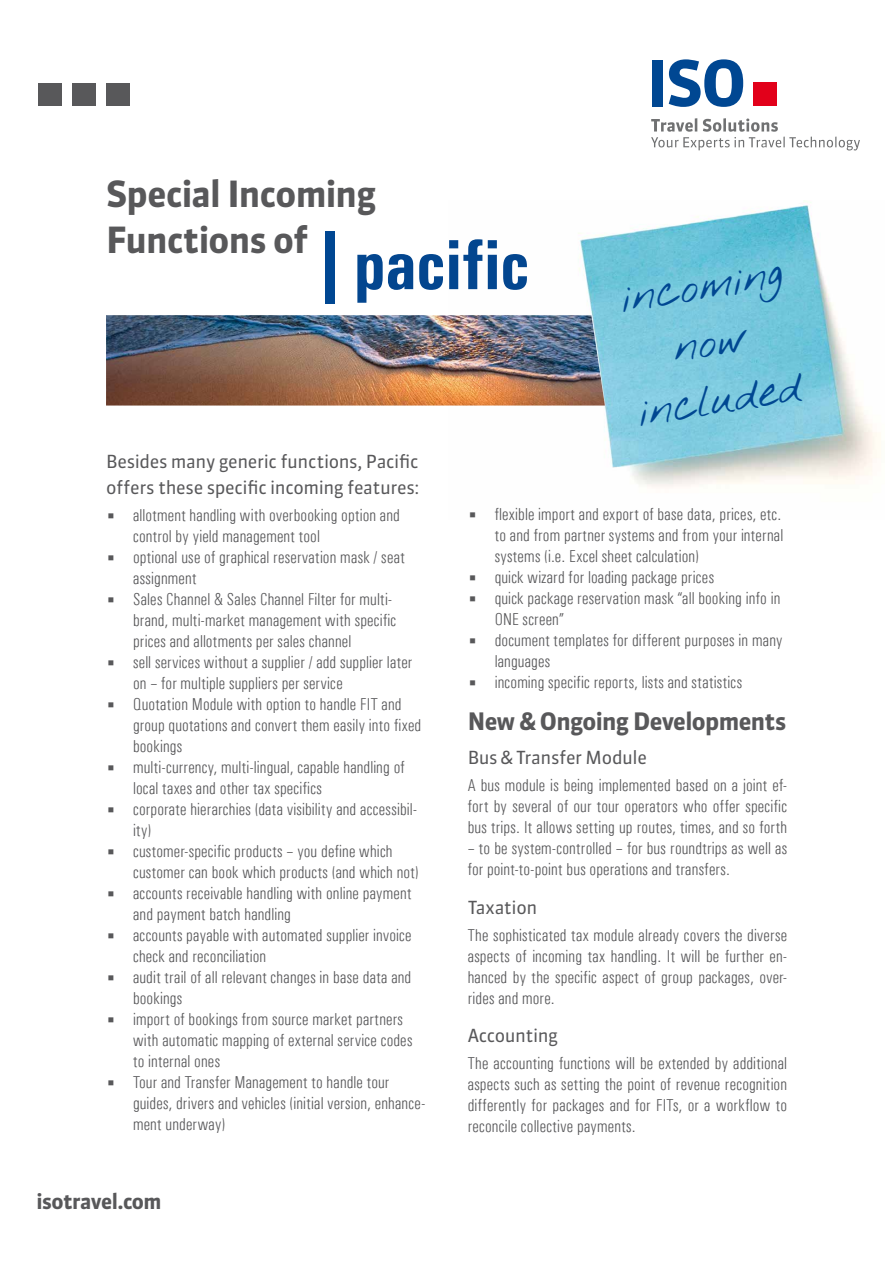
<style>
.page{position:relative;width:885px;height:1263px;background:#fff}
.page>*{position:absolute;margin:0;border:0;box-sizing:border-box;transform-origin:0 0}
.t1{font:700 36px/46.2px "Sanuk OT";letter-spacing:-.02em;color:#58585a}
.t2{font:36px/57.6px "Nothing You Could Do";color:#004792;text-align:center}
.t3{font:700 24px "Sanuk OT";letter-spacing:-.025em;color:#58585a}
.t4{font:700 21px "Sanuk OT";letter-spacing:-.025em;color:#58585a}
.t5{font:18px/25.5px "Sanuk OT";letter-spacing:-.02em;color:#58585a}
.t6{font:300 condensed 17.25px/21px "Univers";letter-spacing:.01em;color:#58585a}
.s1{font-family:"Sanuk OT";font-weight:400;font-stretch:normal;font-size:19.5px}
</style>
<div class="page">
<img style="left:448px;top:200px;width:433px;height:287px">
<div style="left:72px;top:83px;width:24px;height:23px;background:#58585a"></div>
<div style="left:38px;top:83px;width:24px;height:23px;background:#58585a"></div>
<div style="left:106px;top:83px;width:24px;height:23px;background:#58585a"></div>
<div style="left:753px;top:83px;width:23px;height:23px;background:#e2001a"></div>
<div style="left:651px;top:60px;width:11px;height:46px;background:#004792"></div>
<svg style="left:668px;top:59px;width:75px;height:48px"></svg>
<svg style="left:651px;top:118px;width:208px;height:32px"></svg>
<div style="left:325px;top:231px;width:10px;height:72px;background:#004792"></div>
<img style="left:106px;top:315px;width:498px;height:90px">
<svg style="left:357px;top:254px;width:25px;height:49px"></svg>
<svg style="left:388px;top:254px;width:25px;height:36px"></svg>
<svg style="left:419px;top:254px;width:24px;height:36px"></svg>
<svg style="left:449px;top:239px;width:48px;height:50px"></svg>
<svg style="left:503px;top:254px;width:24px;height:36px"></svg>
<h1 class="t1" style="left:106px;top:171px;width:272px">Special Incoming<br>Functions of</h1>
<p class="t5" style="left:106px;top:449px;width:315px">Besides many generic functions, Pacific offers these specific incoming features:</p>
<p class="t6" style="left:133px;top:504px;width:268px;text-indent:-27px"><span class="s1">•</span> allotment handling with overbooking option and control by yield management tool</p>
<p class="t6" style="left:133px;top:546px;width:273px;text-indent:-27px"><span class="s1">•</span> optional use of graphical reservation mask / seat assignment</p>
<p class="t6" style="left:133px;top:588px;width:265px;text-indent:-27px"><span class="s1">•</span> Sales Channel &amp; Sales Channel Filter for multi&shy;brand, multi-market management with specific prices and allotments per sales channel</p>
<p class="t6" style="left:133px;top:651px;width:281px;text-indent:-27px"><span class="s1">•</span> sell services without a supplier / add supplier later on – for multiple suppliers per service</p>
<p class="t6" style="left:133px;top:693px;width:290px;text-indent:-27px"><span class="s1">•</span> Quotation Module with option to handle FIT and group quotations and convert them easily into fixed bookings</p>
<p class="t6" style="left:133px;top:756px;width:273px;text-indent:-27px"><span class="s1">•</span> multi-currency, multi-lingual, capable handling of local taxes and other tax specifics</p>
<p class="t6" style="left:133px;top:798px;width:285px;text-indent:-27px"><span class="s1">•</span> corporate hierarchies (data visibility and accessibil&shy;ity)</p>
<p class="t6" style="left:133px;top:840px;width:287px;text-indent:-27px"><span class="s1">•</span> customer-specific products – you define which customer can book which products (and which not)</p>
<p class="t6" style="left:133px;top:882px;width:280px;text-indent:-27px"><span class="s1">•</span> accounts receivable handling with online payment and payment batch handling</p>
<p class="t6" style="left:133px;top:924px;width:280px;text-indent:-27px"><span class="s1">•</span> accounts payable with automated supplier invoice check and reconciliation</p>
<p class="t6" style="left:133px;top:966px;width:280px;text-indent:-27px"><span class="s1">•</span> audit trail of all relevant changes in base data and bookings</p>
<p class="t6" style="left:133px;top:1008px;width:281px;text-indent:-27px"><span class="s1">•</span> import of bookings from source market partners with automatic mapping of external service codes to internal ones</p>
<p class="t6" style="left:133px;top:1071px;width:293px;text-indent:-27px"><span class="s1">•</span> Tour and Transfer Management to handle tour guides, drivers and vehicles (initial version, enhance&shy;ment underway)</p>
<p class="t4" style="left:36px;top:1189px;width:127px">isotravel.com</p>
<h1 class="t2" style="left:616px;top:272px;width:167px;rotate:-9deg">incoming now included</h1>
<p class="t6" style="left:494px;top:504px;width:290px;text-align:justify;text-indent:-27px"><span class="s1">•</span> flexible import and export of base data, prices, etc. to and from partner systems and from your internal systems (i.e. Excel sheet calculation)</p>
<p class="t6" style="left:467px;top:567px;width:248px"><span class="s1">•</span> quick wizard for loading package prices</p>
<p class="t6" style="left:494px;top:588px;width:287px;text-indent:-27px"><span class="s1">•</span> quick package reservation mask “all booking info in<br>ONE screen”</p>
<p class="t6" style="left:494px;top:630px;width:289px;text-indent:-27px"><span class="s1">•</span> document templates for different purposes in many languages</p>
<p class="t6" style="left:467px;top:672px;width:276px"><span class="s1">•</span> incoming specific reports, lists and statistics</p>
<h2 class="t3" style="left:467px;top:707px;width:320px">New &amp; Ongoing Developments</h2>
<p class="t5" style="left:467px;top:745px;width:181px">Bus &amp; Transfer Module</p>
<p class="t6" style="left:467px;top:775px;width:321px;text-align:justify">A bus module is being implemented based on a joint ef&shy;fort by several of our tour operators who offer specific bus trips. It allows setting up routes, times, and so forth</p>
<p class="t6" style="left:467px;top:838px;width:321px">– to be system-controlled – for bus roundtrips as well as for point-to-point bus operations and transfers.</p>
<p class="t5" style="left:467px;top:894px;width:71px">Taxation</p>
<p class="t6" style="left:467px;top:924px;width:321px;text-align:justify">The sophisticated tax module already covers the diverse aspects of incoming tax handling. It will be further en&shy;hanced by the specific aspect of group packages, over&shy;rides and more.</p>
<p class="t5" style="left:467px;top:1023px;width:92px">Accounting</p>
<p class="t6" style="left:467px;top:1052px;width:321px;text-align:justify">The accounting functions will be extended by additional aspects such as setting the point of revenue recognition differently for packages and for FITs, or a workflow to reconcile collective payments.</p>
</div>
